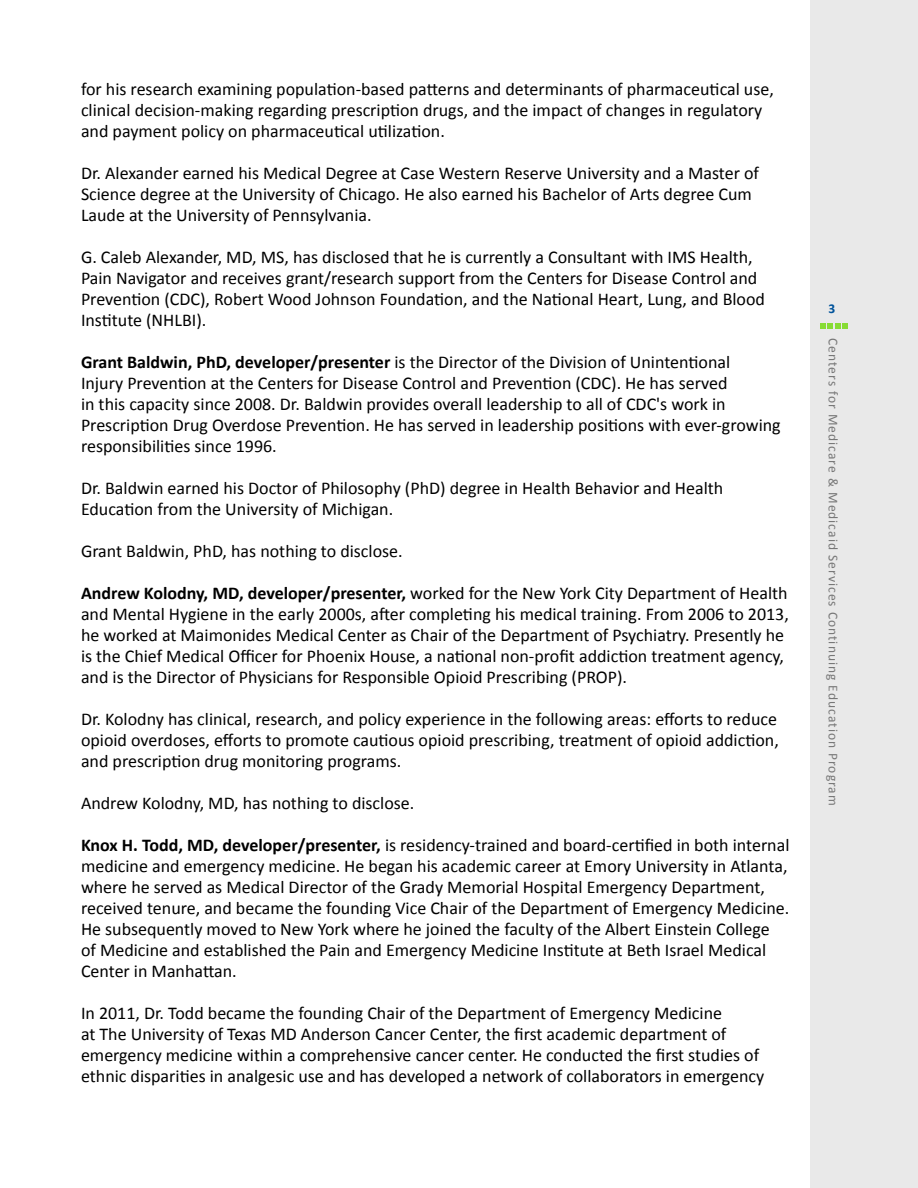
<style>
.page{position:relative;width:918px;height:1188px;background:#fff}
.page>*{position:absolute;margin:0;border:0;box-sizing:border-box;transform-origin:0 0}
.t1{font:18px/21px "Calibri";color:#000}
.t2{font:13.5px "Calibri";letter-spacing:.075em;color:#777}
.t3{font:700 13.5px "Calibri";color:#00539b}
.s1{font-weight:700}
</style>
<div class="page">
<div style="left:810px;top:0;width:108px;height:1188px;background:#e9e9e9"></div>
<svg style="left:820px;top:323px;width:28px;height:6px"></svg>
<p class="t1" style="left:81px;top:78px;width:694px">for his research examining population-based patterns and determinants of pharmaceutical use, clinical decision-making regarding prescription drugs, and the impact of changes in regulatory and payment policy on pharmaceutical utilization.</p>
<p class="t1" style="left:81px;top:162px;width:680px">Dr. Alexander earned his Medical Degree at Case Western Reserve University and a Master of<br>Science degree at the University of Chicago. He also earned his Bachelor of Arts degree Cum<br>Laude at the University of Pennsylvania.</p>
<p class="t1" style="left:81px;top:246px;width:686px">G. Caleb Alexander, MD, MS, has disclosed that he is currently a Consultant with IMS Health, Pain Navigator and receives grant/research support from the Centers for Disease Control and Prevention (CDC), Robert Wood Johnson Foundation, and the National Heart, Lung, and Blood Institute (NHLBI).</p>
<p class="t1" style="left:81px;top:351px;width:701px"><span class="s1">Grant Baldwin, PhD, developer/presenter</span> is the Director of the Division of Unintentional<br>Injury Prevention at the Centers for Disease Control and Prevention (CDC). He has served<br>in this capacity since 2008. Dr. Baldwin provides overall leadership to all of CDC's work in Prescription Drug Overdose Prevention. He has served in leadership positions with ever-growing responsibilities since 1996.</p>
<p class="t1" style="left:81px;top:477px;width:644px">Dr. Baldwin earned his Doctor of Philosophy (PhD) degree in Health Behavior and Health<br>Education from the University of Michigan.</p>
<p class="t1" style="left:81px;top:540px;width:323px">Grant Baldwin, PhD, has nothing to disclose.</p>
<p class="t1" style="left:81px;top:582px;width:709px"><span class="s1">Andrew Kolodny, MD, developer/presenter,</span> worked for the New York City Department of Health and Mental Hygiene in the early 2000s, after completing his medical training. From 2006 to 2013, he worked at Maimonides Medical Center as Chair of the Department of Psychiatry. Presently he is the Chief Medical Officer for Phoenix House, a national non-profit addiction treatment agency, and is the Director of Physicians for Responsible Opioid Prescribing (PROP).</p>
<p class="t1" style="left:81px;top:708px;width:699px;text-align:justify">Dr. Kolodny has clinical, research, and policy experience in the following areas: efforts to reduce opioid overdoses, efforts to promote cautious opioid prescribing, treatment of opioid addiction, and prescription drug monitoring programs.</p>
<p class="t1" style="left:81px;top:792px;width:335px">Andrew Kolodny, MD, has nothing to disclose.</p>
<p class="t1" style="left:81px;top:834px;width:710px"><span class="s1">Knox H. Todd, MD, developer/presenter,</span> is residency-trained and board-certified in both internal medicine and emergency medicine. He began his academic career at Emory University in Atlanta, where he served as Medical Director of the Grady Memorial Hospital Emergency Department, received tenure, and became the founding Vice Chair of the Department of Emergency Medicine.<br>He subsequently moved to New York where he joined the faculty of the Albert Einstein College<br>of Medicine and established the Pain and Emergency Medicine Institute at Beth Israel Medical Center in Manhattan.</p>
<p class="t1" style="left:81px;top:1002px;width:685px">In 2011, Dr. Todd became the founding Chair of the Department of Emergency Medicine<br>at The University of Texas MD Anderson Cancer Center, the first academic department of emergency medicine within a comprehensive cancer center. He conducted the first studies of ethnic disparities in analgesic use and has developed a network of collaborators in emergency</p>
<p class="t3" style="left:829px;top:299px;width:8px">3</p>
<p class="t2" style="left:842px;top:338px;width:469px;rotate:90deg">Centers for Medicare &amp; Medicaid Services Continuing Education Program</p>
</div>
